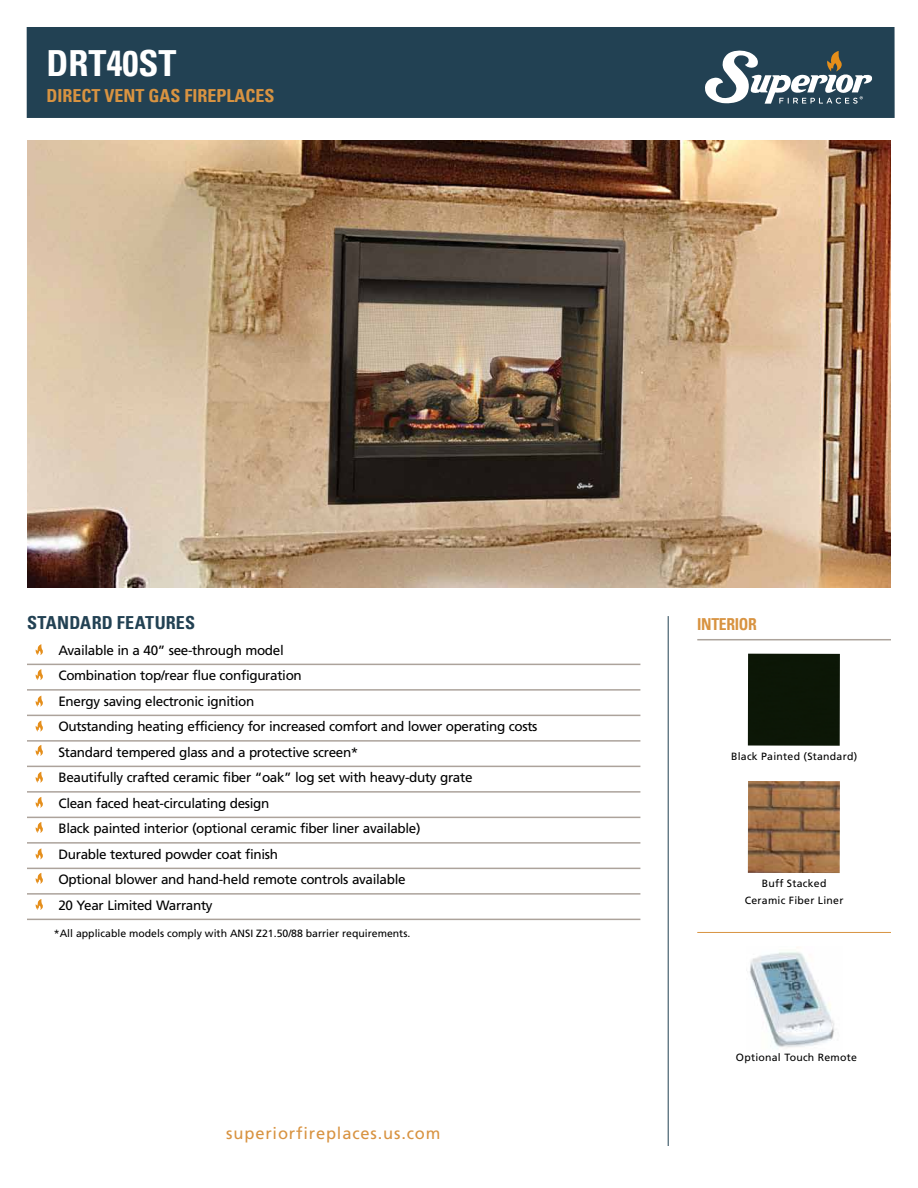
<style>
.page{position:relative;width:918px;height:1188px;background:#fff}
.page>*{position:absolute;margin:0;border:0;box-sizing:border-box;transform-origin:0 0}
.t1{font:36px "Univers Com 67 Bold Cond";color:#fff}
.t2{font:18px "Univers Com 67 Bold Cond";color:#d89341}
.t3{font:18px "Univers Com 67 Bold Cond";letter-spacing:.01em;color:#224153}
.t4{font:16.5px "Frutiger LT Std";letter-spacing:.05em;color:#d89341}
.t5{font:16.5px "Univers Com 67 Bold Cond";letter-spacing:-.02em;color:#d89341;scale:.95 1}
.t6{font:13.5px/25.5px "Frutiger LT Std";letter-spacing:-.025em;color:#000}
.t7{font:10.5px/16.5px "Frutiger LT Std";letter-spacing:.02em;color:#000;text-align:center}
.t8{font:10.5px "Frutiger LT Std";color:#000}
</style>
<div class="page">
<img style="left:27px;top:141px;width:864px;height:447px">
<hr style="left:668px;top:616px;width:1px;height:530px;background:#224153">
<hr style="left:27px;top:664px;width:613px;height:1px;background:#aca39b">
<hr style="left:27px;top:689px;width:613px;height:2px;background:#aca39b">
<hr style="left:27px;top:715px;width:613px;height:1px;background:#aca39b">
<hr style="left:27px;top:740px;width:613px;height:2px;background:#aca39b">
<hr style="left:27px;top:766px;width:613px;height:1px;background:#aca39b">
<hr style="left:27px;top:791px;width:613px;height:2px;background:#aca39b">
<hr style="left:27px;top:817px;width:613px;height:1px;background:#aca39b">
<hr style="left:27px;top:842px;width:613px;height:2px;background:#aca39b">
<hr style="left:27px;top:868px;width:613px;height:1px;background:#aca39b">
<hr style="left:27px;top:893px;width:613px;height:2px;background:#aca39b">
<hr style="left:27px;top:919px;width:613px;height:1px;background:#aca39b">
<svg style="left:35px;top:644px;width:8px;height:11px"></svg>
<svg style="left:35px;top:822px;width:8px;height:11px"></svg>
<svg style="left:35px;top:669px;width:8px;height:11px"></svg>
<svg style="left:35px;top:848px;width:8px;height:12px"></svg>
<svg style="left:35px;top:721px;width:8px;height:11px"></svg>
<svg style="left:35px;top:696px;width:8px;height:11px"></svg>
<svg style="left:35px;top:873px;width:8px;height:11px"></svg>
<svg style="left:35px;top:899px;width:8px;height:11px"></svg>
<svg style="left:35px;top:745px;width:8px;height:11px"></svg>
<svg style="left:35px;top:797px;width:8px;height:11px"></svg>
<svg style="left:35px;top:772px;width:8px;height:11px"></svg>
<div style="left:27px;top:27px;width:868px;height:91px;background:#224153"></div>
<svg style="left:705px;top:51px;width:167px;height:53px"></svg>
<hr style="left:697px;top:932px;width:194px;height:1px;background:#d89341">
<hr style="left:697px;top:639px;width:194px;height:1px;background:#aca39b">
<div style="left:748px;top:654px;width:92px;height:92px;background:#0c1706"></div>
<img style="left:748px;top:781px;width:92px;height:92px">
<img style="left:750px;top:947px;width:84px;height:102px">
<h1 class="t1" style="left:46px;top:41px;width:131px">DRT40ST</h1>
<h2 class="t2" style="left:46px;top:84px;width:230px">DIRECT VENT GAS FIREPLACES</h2>
<h2 class="t3" style="left:27px;top:612px;width:170px">STANDARD FEATURES</h2>
<p class="t6" style="left:58px;top:637px;width:481px">Available in a 40” see-through model<br>Combination top/rear flue configuration<br>Energy saving electronic ignition<br>Outstanding heating efficiency for increased comfort and lower operating costs Standard tempered glass and a protective screen*<br>Beautifully crafted ceramic fiber “oak” log set with heavy-duty grate<br>Clean faced heat-circulating design<br>Black painted interior (optional ceramic fiber liner available)<br>Durable textured powder coat finish<br>Optional blower and hand-held remote controls available<br>20 Year Limited Warranty</p>
<p class="t8" style="left:54px;top:927px;width:358px">*All applicable models comply with ANSI Z21.50/88 barrier requirements.</p>
<p class="t4" style="left:226px;top:1124px;width:216px">superiorfireplaces.us.com</p>
<p class="t5" style="left:697px;top:614px;width:64px">INTERIOR</p>
<p class="t7" style="left:731px;top:748px;width:128px">Black Painted (Standard)</p>
<p class="t7" style="left:745px;top:875px;width:100px">Buff Stacked<br>Ceramic Fiber Liner</p>
<p class="t7" style="left:736px;top:1049px;width:123px">Optional Touch Remote</p>
</div>
